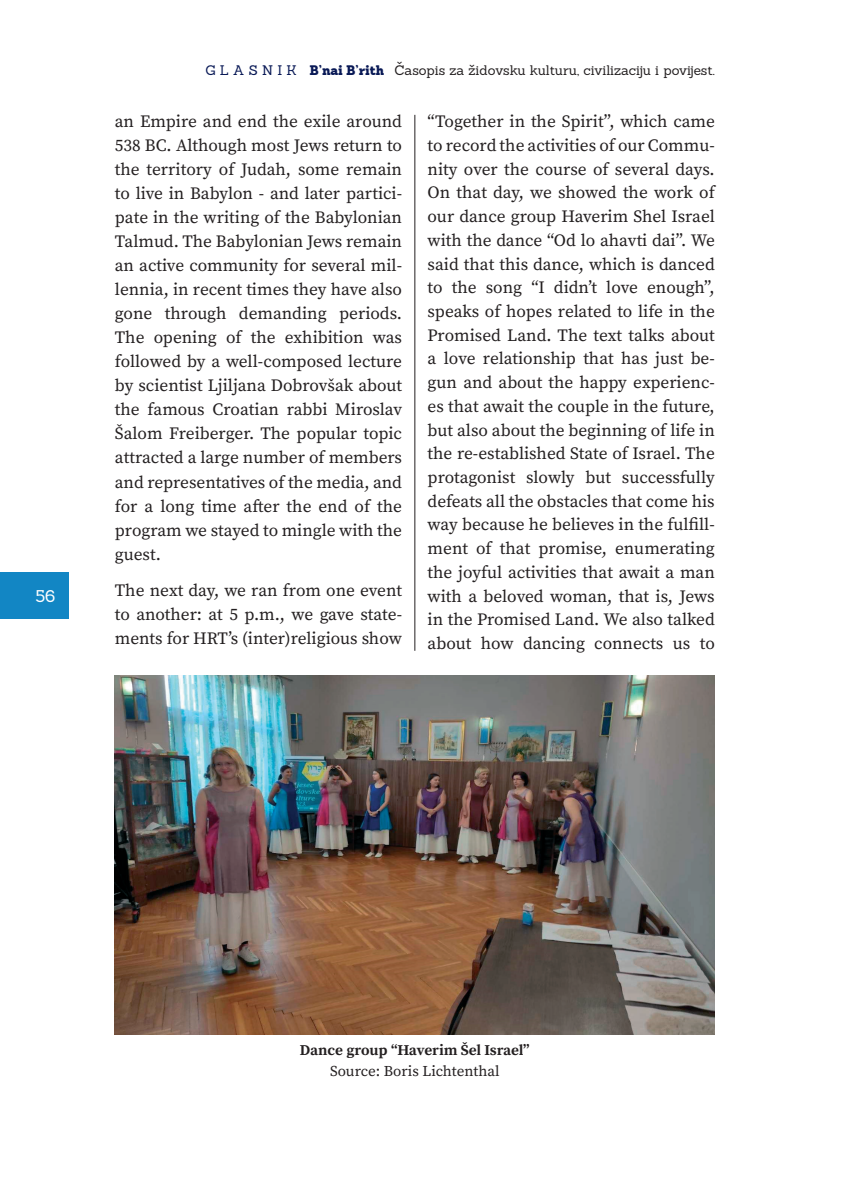
<style>
.page{position:relative;width:851px;height:1191px;background:#fff}
.page>*{position:absolute;margin:0;border:0;box-sizing:border-box;transform-origin:0 0}
.t1{font:17.25px/23.7px "Source Serif Pro";color:#231f20;text-align:justify}
.t2{font:16.5px "Sanchez";color:#fff}
.t3{font:700 15px "Source Serif Pro";color:#231f20}
.t4{font:15px "Source Serif Pro";color:#231f20}
.t5{font:13.5px "Sanchez";color:#231f20}
.s1{color:#091956}
.s2{font-family:"Sanchez W03";font-weight:900;color:#091956}
</style>
<div class="page">
<div style="left:0;top:572px;width:68px;height:47px;background:#1286c4"></div>
<hr style="left:414px;top:115px;width:1px;height:536px;background:#231f20">
<img style="left:115px;top:675px;width:599px;height:359px">
<p class="t2" style="left:35px;top:585px;width:21px">56</p>
<p class="t5" style="left:205px;top:62px;width:510px"><span class="s1">G L A S N I K</span> <span class="s2">B’nai B’rith</span> Časopis za židovsku kulturu, civilizaciju i povijest.</p>
<p class="t1" style="left:115px;top:110px;width:289px">an Empire and end the exile around 538 BC. Although most Jews return to the territory of Judah, some remain to live in Babylon - and later partici&shy;pate in the writing of the Babylonian Talmud. The Babylonian Jews remain an active community for several mil&shy;lennia, in recent times they have also gone through demanding periods.<br>The opening of the exhibition was followed by a well-composed lecture by scientist Ljiljana Dobrovšak about the famous Croatian rabbi Miroslav Šalom Freiberger. The popular topic attracted a large number of members and representatives of the media, and for a long time after the end of the program we stayed to mingle with the guest.</p>
<p class="t1" style="left:115px;top:579px;width:289px">The next day, we ran from one event to another: at 5 p.m., we gave state&shy;ments for HRT’s (inter)religious show</p>
<p class="t1" style="left:427px;top:110px;width:289px">“Together in the Spirit”, which came to record the activities of our Commu&shy;nity over the course of several days.<br>On that day, we showed the work of our dance group Haverim Shel Israel with the dance “Od lo ahavti dai”. We said that this dance, which is danced to the song “I didn’t love enough”, speaks of hopes related to life in the Promised Land. The text talks about a love relationship that has just be&shy;gun and about the happy experienc&shy;es that await the couple in the future, but also about the beginning of life in the re-established State of Israel. The protagonist slowly but successfully defeats all the obstacles that come his way because he believes in the fulfill&shy;ment of that promise, enumerating the joyful activities that await a man with a beloved woman, that is, Jews in the Promised Land. We also talked about how dancing connects us to</p>
<p class="t3" style="left:300px;top:1041px;width:231px">Dance group “Haverim Šel Israel”</p>
<p class="t4" style="left:330px;top:1062px;width:171px">Source: Boris Lichtenthal</p>
</div>
